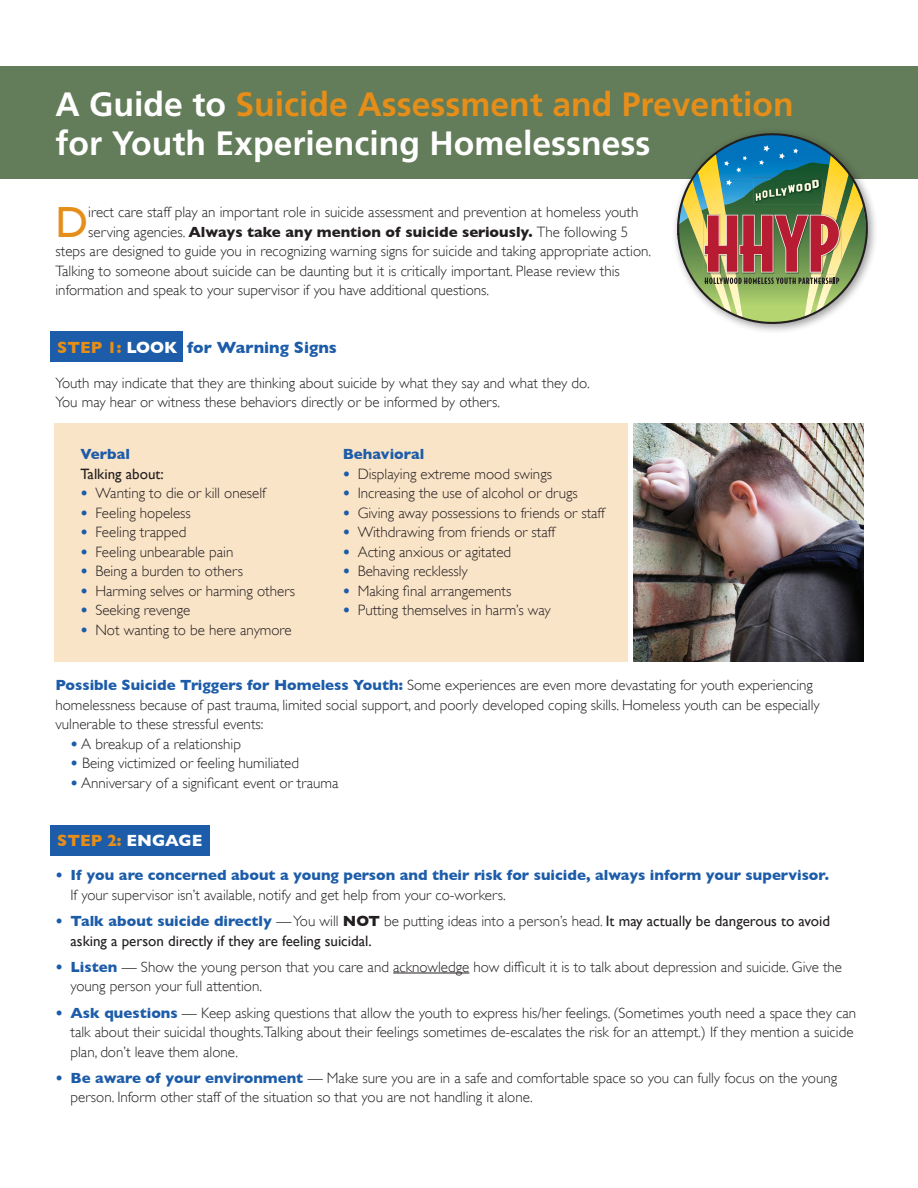
<style>
.page{position:relative;width:918px;height:1188px;background:#fff}
.page>*{position:absolute;margin:0;border:0;box-sizing:border-box;transform-origin:0 0}
.t1{font:43.65px "Gill Sans";color:#e58e19}
.t2{font:700 33.75px/39px "Frutiger";color:#fff}
.t3{font:700 16.5px "Gill Sans";color:#1c5ca9}
.t4{font:700 16.5px "Gill Sans";color:#e58e19}
.t5{font:300 15px/19.5px "Gill Sans";color:#231f20}
.t6{font:15px/19.5px "Gill Sans";color:#231f20}
.t7{font:700 15px "Gill Sans";color:#1c5ca9}
.t8{font:700 15px "Gill Sans";color:#231f20}
.s1{color:#e58e19}
.s2{font-weight:300}
.s3{color:#fff}
.s4{font-weight:700;color:#1c5ca9}
.s5{font-weight:700}
</style>
<div class="page">
<div style="left:50px;top:332px;width:133px;height:30px;background:#1c5ca9"></div>
<div style="left:50px;top:825px;width:160px;height:31px;background:#1c5ca9"></div>
<div style="left:54px;top:424px;width:573px;height:238px;background:#fae4c8"></div>
<img style="left:633px;top:424px;width:231px;height:238px">
<div style="left:0;top:66px;width:918px;height:112px;background:#637c59"></div>
<div style="left:671px;top:127px;width:206px;height:206px;background:#231f20;opacity:.45"></div>
<svg style="left:677px;top:133px;width:191px;height:191px"></svg>
<hr style="left:393px;top:973px;width:76px;height:1px;background:#231f20">
<h2 class="t2" style="left:56px;top:84px;width:740px">A Guide to <span class="s1">Suicide Assessment and Prevention </span>for Youth Experiencing Homelessness</h2>
<h1 class="t1" style="left:56px;top:196px;width:34px">D</h1>
<p class="t5" style="left:88px;top:202px;width:552px">irect care staff play an important role in suicide assessment and prevention at homeless youth</p>
<p class="t8" style="left:88px;top:223px;width:542px"><span class="s2">serving agencies.</span> Always take any mention of suicide seriously. <span class="s2">The following 5</span></p>
<p class="t5" style="left:56px;top:241px;width:597px">steps are designed to guide you in recognizing warning signs for suicide and taking appropriate action.</p>
<p class="t5" style="left:56px;top:261px;width:566px">Talking to someone about suicide can be daunting but it is critically important. Please review this</p>
<p class="t5" style="left:56px;top:280px;width:435px">information and speak to your supervisor if you have additional questions.</p>
<p class="t3" style="left:57px;top:337px;width:281px"><span class="s1">STEP 1:</span> <span class="s3">LOOK</span> for Warning Signs</p>
<p class="t5" style="left:56px;top:373px;width:536px">Youth may indicate that they are thinking about suicide by what they say and what they do.<br>You may hear or witness these behaviors directly or be informed by others.</p>
<p class="t7" style="left:80px;top:445px;width:51px">Verbal</p>
<p class="t6" style="left:80px;top:464px;width:85px">Talking about:</p>
<p class="t5" style="left:80px;top:483px;width:187px"><span class="s4">•</span> Wanting to die or kill oneself</p>
<p class="t5" style="left:80px;top:503px;width:112px"><span class="s4">•</span> Feeling hopeless</p>
<p class="t5" style="left:80px;top:522px;width:107px"><span class="s4">•</span> Feeling trapped</p>
<p class="t5" style="left:80px;top:542px;width:155px"><span class="s4">•</span> Feeling unbearable pain</p>
<p class="t5" style="left:80px;top:561px;width:164px"><span class="s4">•</span> Being a burden to others</p>
<p class="t5" style="left:80px;top:581px;width:216px"><span class="s4">•</span> Harming selves or harming others</p>
<p class="t5" style="left:80px;top:600px;width:112px"><span class="s4">•</span> Seeking revenge</p>
<p class="t5" style="left:80px;top:620px;width:213px"><span class="s4">•</span> Not wanting to be here anymore</p>
<p class="t7" style="left:343px;top:445px;width:83px">Behavioral</p>
<p class="t5" style="left:343px;top:464px;width:211px"><span class="s4">•</span> Displaying extreme mood swings</p>
<p class="t5" style="left:343px;top:483px;width:237px"><span class="s4">•</span> Increasing the use of alcohol or drugs</p>
<p class="t5" style="left:343px;top:503px;width:264px"><span class="s4">•</span> Giving away possessions to friends or staff</p>
<p class="t5" style="left:343px;top:522px;width:214px"><span class="s4">•</span> Withdrawing from friends or staff</p>
<p class="t5" style="left:343px;top:542px;width:170px"><span class="s4">•</span> Acting anxious or agitated</p>
<p class="t5" style="left:343px;top:561px;width:127px"><span class="s4">•</span> Behaving recklessly</p>
<p class="t5" style="left:343px;top:581px;width:170px"><span class="s4">•</span> Making final arrangements</p>
<p class="t5" style="left:343px;top:600px;width:210px"><span class="s4">•</span> Putting themselves in harm’s way</p>
<p class="t5" style="left:56px;top:675px;width:766px"><span class="s4">Possible Suicide Triggers for Homeless Youth:</span> Some experiences are even more devastating for youth experiencing homelessness because of past trauma, limited social support, and poorly developed coping skills. Homeless youth can be especially vulnerable to these stressful events:</p>
<p class="t5" style="left:71px;top:734px;width:172px"><span class="s4">•</span> A breakup of a relationship</p>
<p class="t5" style="left:71px;top:753px;width:230px"><span class="s4">•</span> Being victimized or feeling humiliated</p>
<p class="t5" style="left:71px;top:773px;width:270px"><span class="s4">•</span> Anniversary of a significant event or trauma</p>
<p class="t4" style="left:57px;top:831px;width:144px">STEP 2: <span class="s3">Engage</span></p>
<p class="t7" style="left:56px;top:867px;width:775px">• If you are concerned about a young person and their risk for suicide, always inform your supervisor.</p>
<p class="t5" style="left:70px;top:885px;width:437px">If your supervisor isn’t available, notify and get help from your co-workers.</p>
<p class="t6" style="left:70px;top:911px;width:761px;text-indent:-15px"><span class="s4">• Talk about suicide directly</span> <span class="s2">— You will</span> <span class="s5">N OT</span> <span class="s2">be putting ideas into a person’s head.</span> It may actually be dangerous to avoid asking a person directly if they are feeling suicidal.</p>
<p class="t5" style="left:70px;top:957px;width:773px;text-indent:-15px"><span class="s4">• Listen</span> — Show the young person that you care and acknowledge how difficult it is to talk about depression and suicide. Give the young person your full attention.</p>
<p class="t5" style="left:70px;top:1003px;width:787px;text-indent:-15px"><span class="s4">• Ask questions</span> — Keep asking questions that allow the youth to express his/her feelings. (Sometimes youth need a space they can talk about their suicidal thoughts.Talking about their feelings sometimes de-escalates the risk for an attempt.) If they mention a suicide plan, don’t leave them alone.</p>
<p class="t5" style="left:70px;top:1068px;width:768px;text-indent:-15px"><span class="s4">• Be aware of your environment</span> — Make sure you are in a safe and comfortable space so you can fully focus on the young person. Inform other staff of the situation so that you are not handling it alone.</p>
</div>
